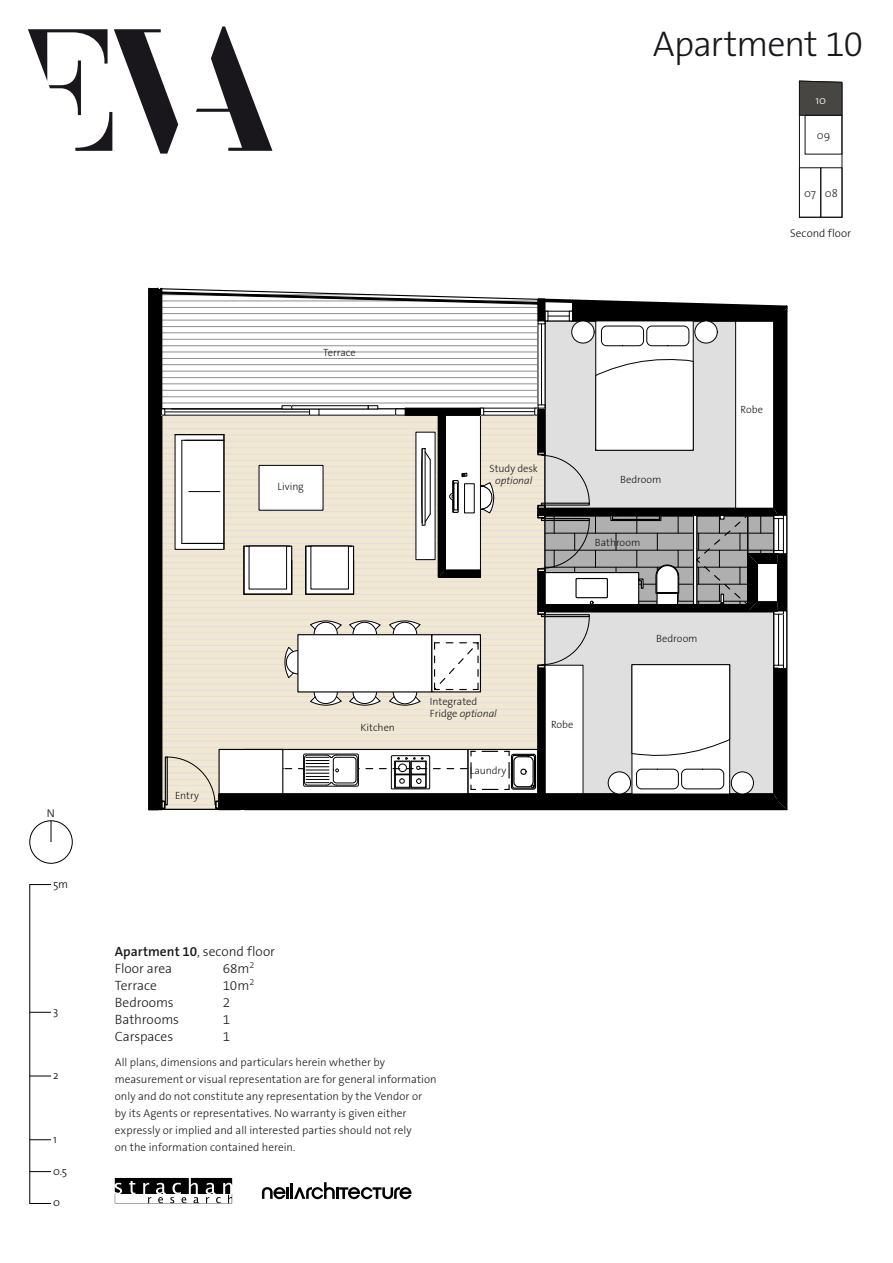
<style>
.page{position:relative;width:893px;height:1263px;background:#fff}
.page>*{position:absolute;margin:0;border:0;box-sizing:border-box;transform-origin:0 0}
.t1{font:300 36px "The Sans B3";letter-spacing:-.025em;color:#1a171c}
.t2{font:300 13.5px/17px "The Sans B3";color:#1a171c}
.t3{font:300 11.25px/17px "The Sans B3";letter-spacing:.005em;color:#1a171c}
.t4{font:300 11.25px "The Sans";color:#111211}
.t5{font:300 11.25px "The Sans";color:#000}
.t6{font:300 11.25px "The Sans";color:#282423}
.t7{font:300 11.25px "The Sans";color:#fff}
.t8{font:300 10.5px/12px "The Sans B3";color:#1a171c}
.t9{font:italic 300 10.5px "The Sans B3";color:#1a171c}
.s1{font-style:italic}
.s2{font-family:"The Sans B6";font-weight:600}
</style>
<div class="page">
<div style="left:30px;top:820px;width:42px;height:43px;border:1px solid #000;border-radius:50%"></div>
<svg style="left:51px;top:821px;width:1px;height:21px"></svg>
<svg style="left:32px;top:1012px;width:17px;height:1px"></svg>
<svg style="left:32px;top:1076px;width:17px;height:1px"></svg>
<svg style="left:32px;top:1139px;width:17px;height:1px"></svg>
<svg style="left:32px;top:1171px;width:17px;height:1px"></svg>
<svg style="left:262px;top:1182px;width:150px;height:17px"></svg>
<svg style="left:115px;top:1178px;width:117px;height:25px"></svg>
<svg style="left:28px;top:29px;width:150px;height:125px"></svg>
<svg style="left:196px;top:26px;width:76px;height:125px"></svg>
<svg style="left:799px;top:81px;width:43px;height:87px"></svg>
<div style="left:805px;top:115px;width:37px;height:39px;border:1px solid #111211"></div>
<div style="left:799px;top:168px;width:22px;height:49px;border:1px solid #111211"></div>
<hr style="left:161px;top:288px;width:1px;height:512px;background:#000">
<hr style="left:148px;top:288px;width:2px;height:521px;background:#000">
<hr style="left:157px;top:288px;width:2px;height:125px;background:#000">
<svg style="left:149px;top:291px;width:639px;height:519px"></svg>
<div style="left:608px;top:772px;width:23px;height:22px;background:#fff;border:1px solid #000;border-radius:50%"></div>
<div style="left:731px;top:772px;width:23px;height:22px;background:#fff;border:1px solid #000;border-radius:50%"></div>
<div style="left:219px;top:808px;width:320px;height:2px;border:1px solid #000"></div>
<div style="left:175px;top:435px;width:49px;height:114px;background:#fff"></div>
<div style="left:175px;top:434px;width:49px;height:116px;border:1px solid #000"></div>
<hr style="left:224px;top:435px;width:1px;height:114px;background:#000">
<hr style="left:182px;top:440px;width:42px;height:1px;background:#000">
<hr style="left:175px;top:434px;width:49px;height:1px;background:#000">
<hr style="left:181px;top:440px;width:1px;height:103px;background:#000">
<hr style="left:182px;top:543px;width:42px;height:1px;background:#000">
<hr style="left:189px;top:491px;width:31px;height:1px;background:#000">
<div style="left:259px;top:465px;width:64px;height:45px;background:#fff"></div>
<div style="left:259px;top:465px;width:64px;height:46px;border:1px solid #000"></div>
<svg style="left:243px;top:545px;width:49px;height:50px"></svg>
<hr style="left:244px;top:594px;width:48px;height:1px;background:#000">
<hr style="left:291px;top:560px;width:1px;height:34px;background:#000">
<hr style="left:246px;top:545px;width:44px;height:2px;background:#000">
<hr style="left:243px;top:546px;width:1px;height:48px;background:#000">
<div style="left:249px;top:546px;width:38px;height:43px;background:#fff"></div>
<svg style="left:305px;top:545px;width:49px;height:50px"></svg>
<hr style="left:306px;top:594px;width:48px;height:1px;background:#000">
<hr style="left:353px;top:560px;width:1px;height:34px;background:#000">
<hr style="left:308px;top:545px;width:44px;height:2px;background:#000">
<hr style="left:305px;top:546px;width:1px;height:48px;background:#000">
<p class="t5" style="left:47px;top:803px;width:10px">N</p>
<p class="t5" style="left:53px;top:874px;width:17px">5m</p>
<p class="t5" style="left:53px;top:1002px;width:7px">3</p>
<p class="t5" style="left:53px;top:1066px;width:7px">2</p>
<p class="t5" style="left:53px;top:1129px;width:5px">1</p>
<p class="t5" style="left:53px;top:1161px;width:15px">0.5</p>
<p class="t5" style="left:53px;top:1193px;width:8px">0</p>
<p class="t8" style="left:175px;top:789px;width:25px">Entry</p>
<h1 class="t1" style="left:653px;top:25px;width:212px">Apartment 10</h1>
<p class="t7" style="left:815px;top:91px;width:12px">10</p>
<p class="t6" style="left:817px;top:126px;width:15px">09</p>
<p class="t6" style="left:804px;top:184px;width:35px">07 08</p>
<p class="t4" style="left:790px;top:224px;width:63px">Second floor</p>
<p class="t8" style="left:323px;top:346px;width:34px">Terrace</p>
<p class="t8" style="left:278px;top:481px;width:28px">Living</p>
<p class="t8" style="left:490px;top:463px;width:50px">Study desk</p>
<p class="t9" style="left:495px;top:475px;width:39px">optional</p>
<p class="t8" style="left:620px;top:474px;width:43px">Bedroom</p>
<p class="t8" style="left:595px;top:536px;width:47px">Bathroom</p>
<p class="t8" style="left:430px;top:696px;width:69px">Integrated<br>Fridge <span class="s1">optional</span></p>
<p class="t8" style="left:360px;top:721px;width:36px">Kitchen</p>
<p class="t8" style="left:551px;top:719px;width:24px">Robe</p>
<p class="t8" style="left:470px;top:764px;width:38px">Laundry</p>
<p class="t8" style="left:656px;top:633px;width:43px">Bedroom</p>
<p class="t8" style="left:741px;top:404px;width:24px">Robe</p>
<p class="t2" style="left:115px;top:943px;width:162px"><span class="s2">Apartment 10</span>, second floor<br>Floor area</p>
<p class="t2" style="left:223px;top:960px;width:33px">68m<sup>2</sup></p>
<p class="t2" style="left:115px;top:977px;width:44px">Terrace</p>
<p class="t2" style="left:223px;top:977px;width:33px">10m<sup>2</sup></p>
<p class="t2" style="left:115px;top:994px;width:60px">Bedrooms</p>
<p class="t2" style="left:223px;top:994px;width:9px">2</p>
<p class="t2" style="left:115px;top:1011px;width:66px">Bathrooms</p>
<p class="t2" style="left:223px;top:1011px;width:9px">1</p>
<p class="t2" style="left:115px;top:1028px;width:60px">Carspaces</p>
<p class="t2" style="left:223px;top:1028px;width:9px">1</p>
<p class="t3" style="left:115px;top:1054px;width:323px">All plans, dimensions and particulars herein whether by measurement or visual representation are for general information only and do not constitute any representation by the Vendor or<br>by its Agents or representatives. No warranty is given either expressly or implied and all interested parties should not rely<br>on the information contained herein.</p>
</div>
